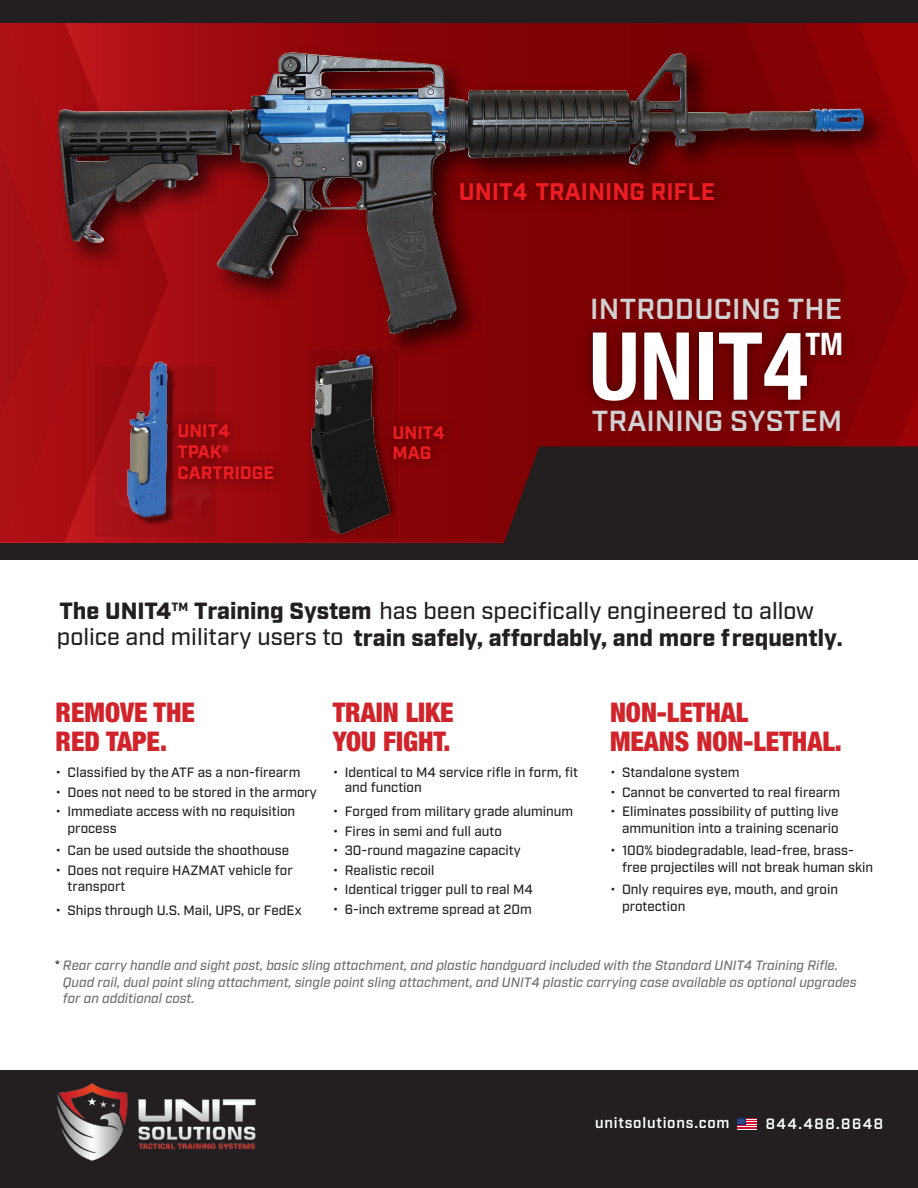
<style>
.page{position:relative;width:918px;height:1188px;background:#fff}
.page>*{position:absolute;margin:0;border:0;box-sizing:border-box;transform-origin:0 0}
.t1{font:700 condensed 94.05px "Helvetica Neue";color:#fff}
.t2{font:700 condensed 30.9px "Helvetica Neue";color:#fff}
.t3{font:600 28.95px "Industry";letter-spacing:.005em;color:#d1d2d4}
.t4{font:900 condensed 27px/28.5px "Helvetica Neue";color:#d1232a}
.t5{font:700 24px "Industry";color:#ee1d23}
.t6{font:900 23.4px/26.8px "Industry";color:#231f20}
.t7{font:700 18px/21px "Industry";color:#ee1d23}
.t8{font:600 15px "Industry";letter-spacing:.05em;color:#fff}
.t9{font:600 15px "Industry";letter-spacing:.1em;color:#fff}
.t10{font:500 13.5px/16.5px "Industry";color:#231f20}
.t11{font:italic 500 13.5px/16.5px "Industry";color:#6c6d70}
.s1{font-weight:900}
.s2{font-weight:500}
.s3{font-family:"Arial";font-weight:400;color:#231f20}
</style>
<div class="page">
<svg style="left:848px;top:22px;width:61px;height:424px;background:#8e0205"></svg>
<svg style="left:0;top:22px;width:848px;height:521px;background:#97090d"></svg>
<div style="left:503px;top:446px;width:415px;height:97px;background:#231f20"></div>
<div style="left:0;top:543px;width:918px;height:16px;background:#231f20"></div>
<div style="left:95px;top:366px;width:120px;height:170px;background:linear-gradient(to right,#ac1218,#95090e)"></div>
<img style="left:89px;top:367px;width:121px;height:162px">
<img style="left:158px;top:403px;width:94px;height:42px">
<img style="left:158px;top:445px;width:113px;height:59px">
<img style="left:271px;top:367px;width:154px;height:171px">
<div style="left:374px;top:405px;width:90px;height:59px;background:#840205"></div>
<img style="left:374px;top:424px;width:76px;height:60px">
<div style="left:0;top:1070px;width:918px;height:118px;background:#231f20"></div>
<img style="left:46px;top:40px;width:851px;height:327px">
<img style="left:58px;top:54px;width:351px;height:280px">
<img style="left:440px;top:161px;width:77px;height:66px">
<img style="left:517px;top:161px;width:217px;height:66px">
<svg style="left:737px;top:1118px;width:20px;height:12px"></svg>
<img style="left:57px;top:1083px;width:199px;height:78px">
<div style="left:0;top:0;width:918px;height:22px;background:#231f20"></div>
<img style="left:573px;top:303px;width:251px;height:145px">
<img style="left:789px;top:312px;width:70px;height:70px">
<h3 class="t5" style="left:459px;top:177px;width:258px">UNIT4 TRAINING RIFLE</h3>
<h3 class="t3" style="left:590px;top:292px;width:253px">INTRODUCING THE</h3>
<h3 class="t7" style="left:177px;top:421px;width:98px">UNIT4<br>TPAK<span class="s1">®<br></span>CARTRIDGE</h3>
<h3 class="t7" style="left:393px;top:424px;width:54px;line-height:19.5px">UNIT4<br>MAG</h3>
<h1 class="t1" style="left:589px;top:288px;width:221px">UNIT4</h1>
<h2 class="t2" style="left:805px;top:318px;width:39px">TM</h2>
<h3 class="t3" style="left:592px;top:404px;width:252px">TRAINING SYSTEM</h3>
<h3 class="t6" style="left:57px;top:598px;width:788px">The UNIT4™ Training System <span class="s2">has been specifically engineered to allow police and military users to</span> train safely, affordably, and more frequently.</h3>
<h3 class="t4" style="left:56px;top:697px;width:141px">REMOVE THE<br>RED TAPE.</h3>
<p class="t10" style="left:56px;top:765px;width:246px">• Classified by the ATF as a non-firearm</p>
<p class="t10" style="left:56px;top:784px;width:263px">• Does not need to be stored in the armory</p>
<p class="t10" style="left:68px;top:804px;width:229px;text-indent:-12px">• Immediate access with no requisition process</p>
<p class="t10" style="left:56px;top:843px;width:235px">• Can be used outside the shoothouse</p>
<p class="t10" style="left:68px;top:862px;width:227px;text-indent:-12px">• Does not require HAZMAT vehicle for transport</p>
<p class="t10" style="left:56px;top:903px;width:248px">• Ships through U.S. Mail, UPS, or FedEx</p>
<h3 class="t4" style="left:333px;top:697px;width:123px">TRAIN LIKE<br>YOU FIGHT.</h3>
<p class="t10" style="left:345px;top:765px;width:235px;line-height:15px;text-indent:-12px">• Identical to M4 service rifle in form, fit and function</p>
<p class="t10" style="left:333px;top:804px;width:242px">• Forged from military grade aluminum</p>
<p class="t10" style="left:333px;top:823px;width:171px">• Fires in semi and full auto</p>
<p class="t10" style="left:333px;top:843px;width:190px">• 30-round magazine capacity</p>
<p class="t10" style="left:333px;top:862px;width:103px">• Realistic recoil</p>
<p class="t10" style="left:333px;top:882px;width:202px">• Identical trigger pull to real M4</p>
<p class="t10" style="left:333px;top:901px;width:201px">• 6-inch extreme spread at 20m</p>
<h3 class="t4" style="left:610px;top:697px;width:233px">NON-LETHAL<br>MEANS NON-LETHAL.</h3>
<p class="t10" style="left:610px;top:765px;width:131px">• Standalone system</p>
<p class="t10" style="left:610px;top:784px;width:232px">• Cannot be converted to real firearm</p>
<p class="t10" style="left:610px;top:804px;width:230px;text-align:right">• Eliminates possibility of putting live ammunition into a training scenario</p>
<p class="t10" style="left:622px;top:843px;width:253px;text-indent:-12px">• 100% biodegradable, lead-free, brass&shy;free projectiles will not break human skin</p>
<p class="t10" style="left:622px;top:882px;width:218px;text-indent:-12px">• Only requires eye, mouth, and groin protection</p>
<p class="t11" style="left:63px;top:958px;width:795px;text-indent:-9px"><span class="s3">*</span> Rear carry handle and sight post, basic sling attachment, and plastic handguard included with the Standard UNIT4 Training Rifle.<br>Quad rail, dual point sling attachment, single point sling attachment, and UNIT4 plastic carrying case available as optional upgrades for an additional cost.</p>
<p class="t8" style="left:595px;top:1114px;width:136px">unitsolutions.com</p>
<p class="t9" style="left:766px;top:1115px;width:119px">844.488.8648</p>
</div>
